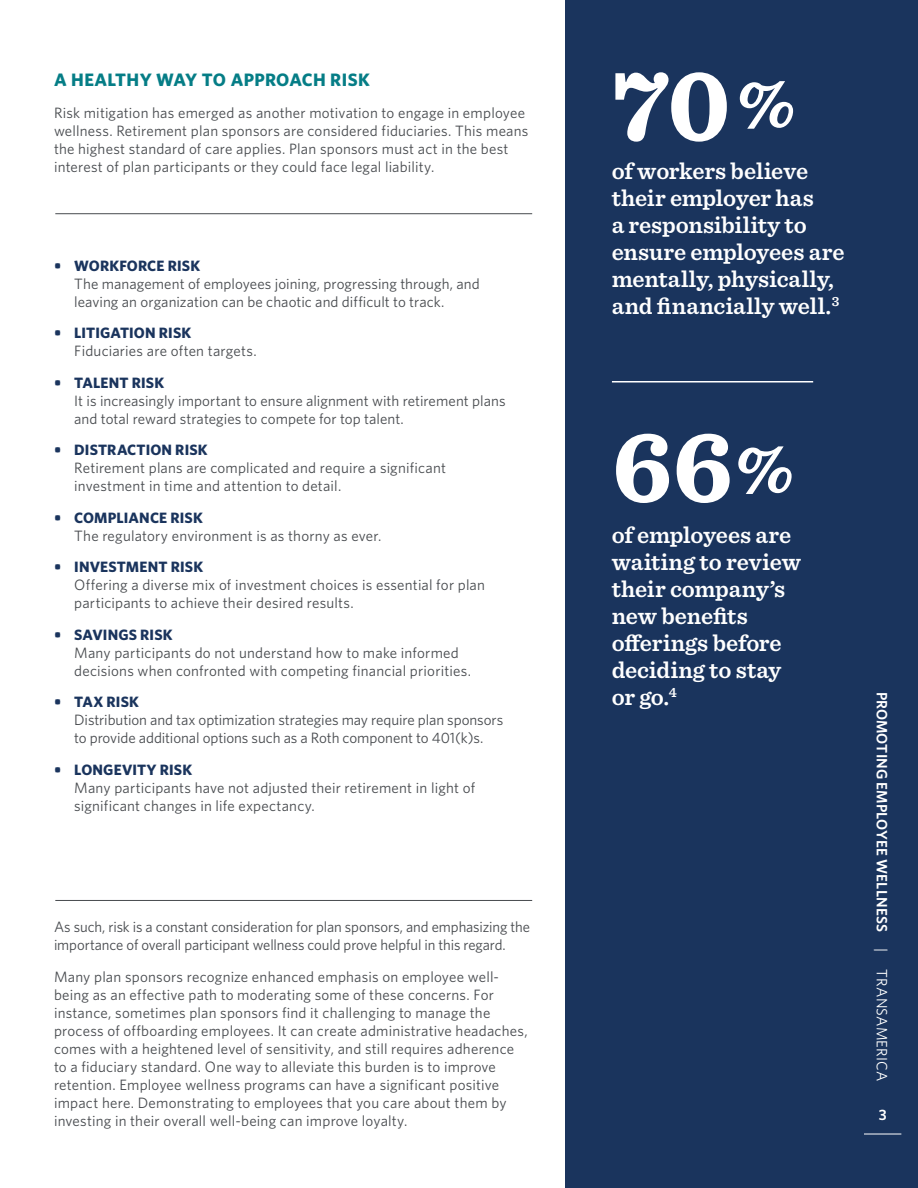
<style>
.page{position:relative;width:918px;height:1188px;background:#fff}
.page>*{position:absolute;margin:0;border:0;box-sizing:border-box;transform-origin:0 0}
.t1{font:700 104.1px "Sentinel";color:#fff}
.t2{font:700 70.5px "Sentinel";color:#fff}
.TA_Callout_Copy{font:600 24px/27px "Sentinel";letter-spacing:-.005em;color:#fff}
.TA_Head3{font:700 18px "Whitney";letter-spacing:.02em;color:#057d86}
.TA_Body{font:15px/18px "Whitney";letter-spacing:.01em;color:#474a4e}
.TA_Section_Folio{font:600 15px "Whitney";letter-spacing:.005em;color:#fff}
.TA_Page_Number{font:600 15px "Whitney";color:#fff}
.s1{font-weight:700;color:#1a345d}
.s2{font-weight:400}
</style>
<div class="page">
<div style="left:565px;top:0;width:353px;height:1188px;background:#1a345d"></div>
<hr style="left:55px;top:900px;width:477px;height:1px;background:#474a4e">
<hr style="left:55px;top:213px;width:477px;height:1px;background:#474a4e">
<hr style="left:864px;top:1134px;width:37px;height:1px;background:#fff">
<hr style="left:612px;top:381px;width:201px;height:2px;background:#fff">
<p class="TA_Head3" style="left:54px;top:68px;width:317px">A HEALTHY WAY TO APPROACH RISK</p>
<p class="TA_Body" style="left:54px;top:103px;width:476px">Risk mitigation has emerged as another motivation to engage in employee wellness. Retirement plan sponsors are considered fiduciaries. This means the highest standard of care applies. Plan sponsors must act in the best interest of plan participants or they could face legal liability.</p>
<p class="TA_Body" style="left:74px;top:256px;width:407px;text-indent:-20px"><span class="s1">• WORKFORCE RISK<br></span>The management of employees joining, progressing through, and leaving an organization can be chaotic and difficult to track.</p>
<p class="TA_Body" style="left:74px;top:324px;width:184px;text-indent:-20px"><span class="s1">• LITIGATION RISK<br></span>Fiduciaries are often targets.</p>
<p class="TA_Body" style="left:74px;top:373px;width:433px;text-indent:-20px"><span class="s1">• TALENT RISK<br></span>It is increasingly important to ensure alignment with retirement plans and total reward strategies to compete for top talent.</p>
<p class="TA_Body" style="left:74px;top:441px;width:373px;text-indent:-20px"><span class="s1">• DISTRACTION RISK<br></span>Retirement plans are complicated and require a significant investment in time and attention to detail.</p>
<p class="TA_Body" style="left:74px;top:508px;width:309px;text-indent:-20px"><span class="s1">• COMPLIANCE RISK<br></span>The regulatory environment is as thorny as ever.</p>
<p class="TA_Body" style="left:74px;top:558px;width:412px;text-indent:-20px"><span class="s1">• INVESTMENT RISK<br></span>Offering a diverse mix of investment choices is essential for plan participants to achieve their desired results.</p>
<p class="TA_Body" style="left:74px;top:625px;width:398px;text-indent:-20px"><span class="s1">• SAVINGS RISK<br></span>Many participants do not understand how to make informed decisions when confronted with competing financial priorities.</p>
<p class="TA_Body" style="left:74px;top:693px;width:431px;text-indent:-20px"><span class="s1">• TAX RISK<br></span>Distribution and tax optimization strategies may require plan sponsors to provide additional options such as a Roth component to 401(k)s.</p>
<p class="TA_Body" style="left:74px;top:760px;width:402px;text-indent:-20px"><span class="s1">• LONGEVITY RISK<br></span>Many participants have not adjusted their retirement in light of significant changes in life expectancy.</p>
<p class="TA_Body" style="left:54px;top:918px;width:477px">As such, risk is a constant consideration for plan sponsors, and emphasizing the importance of overall participant wellness could prove helpful in this regard.</p>
<p class="TA_Body" style="left:54px;top:967px;width:475px">Many plan sponsors recognize enhanced emphasis on employee well&shy;being as an effective path to moderating some of these concerns. For instance, sometimes plan sponsors find it challenging to manage the process of offboarding employees. It can create administrative headaches, comes with a heightened level of sensitivity, and still requires adherence to a fiduciary standard. One way to alleviate this burden is to improve retention. Employee wellness programs can have a significant positive impact here. Demonstrating to employees that you care about them by investing in their overall well-being can improve loyalty.</p>
<p class="t1" style="left:612px;top:23px;width:121px">70</p>
<p class="t2" style="left:739px;top:48px;width:58px">%</p>
<p class="TA_Callout_Copy" style="left:612px;top:157px;width:234px">of workers believe their employer has<br>a responsibility to ensure employees are mentally, physically, and financially well.<sup>3</sup></p>
<p class="t1" style="left:612px;top:385px;width:123px">66</p>
<p class="t2" style="left:737px;top:413px;width:58px">%</p>
<p class="TA_Callout_Copy" style="left:612px;top:521px;width:191px">of employees are waiting to review their company’s new benefits offerings before deciding to stay or go.<sup>4</sup></p>
<p class="TA_Section_Folio" style="left:892px;top:692px;width:391px;rotate:90deg">PROMOTING EMPLOYEE WELLNESS <span class="s2">| TRANSAMERICA</span></p>
<p class="TA_Page_Number" style="left:879px;top:1105px;width:9px">3</p>
</div>
